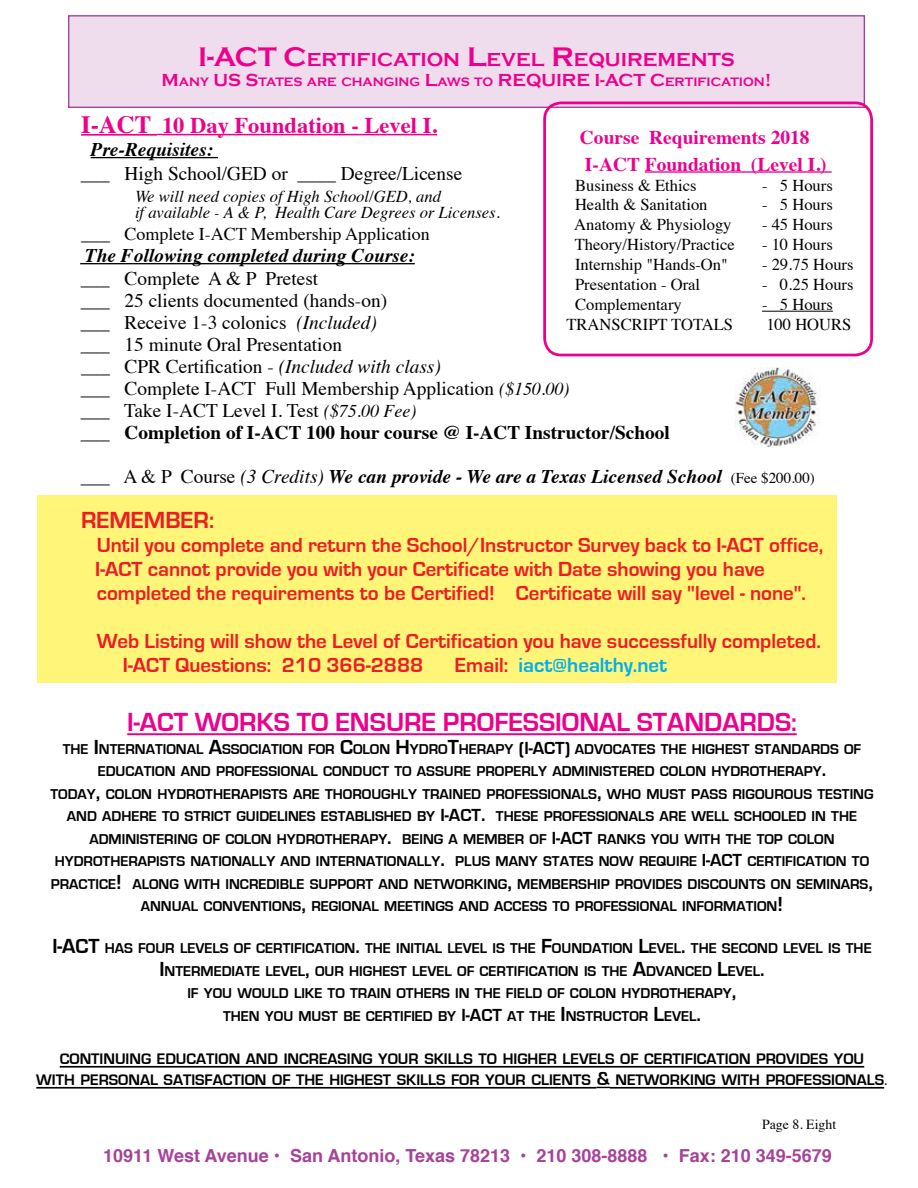
<style>
.page{position:relative;width:918px;height:1188px;background:#fff}
.page>*{position:absolute;margin:0;border:0;box-sizing:border-box;transform-origin:0 0}
.t1{font:700 27px "Eurostile";color:#ec008c}
.t2{font:700 24px "Eurostile";color:#ed1c24}
.t3{font:700 22.5px "Times";color:#ec008c}
.t4{font:700 21px/24px "Eurostile";color:#ed1c24}
.t5{font:700 21px "Eurostile";color:#00aeef}
.t6{font:700 19.5px/27px "Times";color:#ec008c}
.t7{font:19.35px/22px "Times";color:#000}
.t8{font:italic 700 19.35px "Times";color:#000}
.t9{font:700 19.35px "Copperplate Gothic";color:#ec008c}
.t10{font:700 18px "Helvetica";color:#a54399}
.t11{font:18px "Times";color:#000}
.t12{font:16.65px "Times";color:#000}
.t13{font:italic 16.65px/16.5px "Times";color:#000}
.t14{font:700 15.75px/21px "Eurostile";color:#000}
.t15{font:700 14.7px/22.5px "Eurostile";color:#000;text-align:center}
.t16{font:13.8px "Times";color:#000}
.t17{font:700 12.6px "Copperplate Gothic";color:#ec008c}
.s1{font-size:27.6px}
.s2{font-size:18px}
.s3{font-size:24.9px}
.s4{font-size:19.35px}
.s5{font-style:italic}
.s6{font-style:italic;font-size:18px}
.s7{font-weight:700}
.s8{font-weight:400;font-style:normal}
.s9{font-weight:400}
.s10{font-weight:400;font-style:normal;font-size:15px}
.s11{color:#ed1c24}
.s12{font-size:21px}
.s13{font-size:19.5px}
.s14{font-weight:400;font-size:18px}
</style>
<div class="page">
<div style="left:38px;top:495px;width:799px;height:188px;background:#fff579"></div>
<hr style="left:81px;top:134px;width:76px;height:2px;background:#ec008c">
<hr style="left:162px;top:134px;width:275px;height:1px;background:#ec008c">
<hr style="left:91px;top:157px;width:127px;height:1px;background:#000">
<hr style="left:80px;top:263px;width:335px;height:1px;background:#000">
<div style="left:69px;top:16px;width:795px;height:91px;background:#efdded"></div>
<div style="left:68px;top:15px;width:797px;height:93px;border:1px solid #a54399"></div>
<hr style="left:645px;top:171px;width:187px;height:2px;background:#ec008c">
<hr style="left:762px;top:311px;width:71px;height:1px;background:#000">
<div style="left:543px;top:102px;width:330px;height:254px;border:3px solid #ec008c;border-radius:17px"></div>
<img style="left:735px;top:367px;width:85px;height:80px">
<hr style="left:127px;top:733px;width:670px;height:2px;background:#ec008c">
<hr style="left:60px;top:1066px;width:804px;height:2px;background:#000">
<hr style="left:36px;top:1087px;width:560px;height:2px;background:#000">
<svg style="left:596px;top:1087px;width:14px;height:1px"></svg>
<hr style="left:610px;top:1087px;width:274px;height:2px;background:#000">
<h3 class="t9" style="left:198px;top:48px;width:538px"><span class="s1">I-ACT C</span>ERTIFICATION <span class="s1">L</span>EVEL <span class="s1">R</span>EQUIREMENTS</h3>
<p class="t17" style="left:162px;top:75px;width:351px"><span class="s2">M</span>ANY <span class="s2">US S</span>TATES ARE CHANGING <span class="s2">L</span>AWS TO <span class="s2">REQUIRE</span></p>
<p class="t17" style="left:595px;top:75px;width:178px"><span class="s2">I-ACT C</span>ERTIFICATION<span class="s2">!</span></p>
<h3 class="t3" style="left:81px;top:104px;width:358px"><span class="s3">I-ACT</span> 10 Day Foundation - Level I.</h3>
<h3 class="t8" style="left:91px;top:132px;width:124px">Pre-Requisites:</h3>
<h3 class="t7" style="left:81px;top:160px;width:383px">___ High School/GED or ____ Degree/License</h3>
<p class="t13" style="left:135px;top:187px;width:366px">We will need copies of High School/GED, and<br>if available - A &amp; P, Health Care Degrees or Licenses.</p>
<p class="t11" style="left:81px;top:217px;width:350px"><span class="s4">___</span> Complete I-ACT Membership Application</p>
<h3 class="t8" style="left:85px;top:238px;width:331px">The Following completed during Course:</h3>
<p class="t7" style="left:81px;top:265px;width:591px">___ Complete A &amp; P Pretest<br>___ 25 clients documented (hands-on)<br>___ Receive 1-3 colonics <span class="s5">(Included)<br></span>___ 15 minute Oral Presentation<br>___ CPR Certification - <span class="s5">(Included with class)<br></span>___ Complete I-ACT Full Membership Application <span class="s6">($150.00)<br></span>___ Take I-ACT Level I. Test <span class="s6">($75.00 Fee)<br></span>___ <span class="s7">Completion of I-ACT 100 hour course @ I-ACT Instructor/School</span></p>
<h3 class="t8" style="left:81px;top:459px;width:735px"><span class="s8">___ A &amp; P Course</span> <span class="s9">(3 Credits)</span> We can provide - We are a Texas Licensed School <span class="s10">(Fee $200.00)</span></h3>
<h2 class="t2" style="left:81px;top:507px;width:135px">REMEMBER:</h2>
<p class="t4" style="left:95px;top:533px;width:730px">Until you complete and return the School/Instructor Survey back to I-ACT office,<br>I-ACT cannot provide you with your Certificate with Date showing you have completed the requirements to be Certified! Certificate will say "level - none".</p>
<h3 class="t4" style="left:123px;top:629px;width:699px;text-indent:-26px">Web Listing will show the Level of Certification you have successfully completed.<br>I-ACT Questions: 210 366-2888</h3>
<h3 class="t6" style="left:580px;top:122px;width:248px">Course Requirements 2018<br>I-ACT Foundation (Level I.)</h3>
<p class="t12" style="left:575px;top:169px;width:123px">Business &amp; Ethics</p>
<p class="t12" style="left:762px;top:169px;width:72px">- 5 Hours</p>
<p class="t12" style="left:575px;top:189px;width:134px">Health &amp; Sanitation</p>
<p class="t12" style="left:762px;top:189px;width:72px">- 5 Hours</p>
<p class="t12" style="left:574px;top:209px;width:159px">Anatomy &amp; Physiology</p>
<p class="t12" style="left:762px;top:209px;width:72px">- 45 Hours</p>
<p class="t12" style="left:575px;top:229px;width:162px">Theory/History/Practice</p>
<p class="t12" style="left:762px;top:229px;width:72px">- 10 Hours</p>
<p class="t12" style="left:575px;top:249px;width:155px">Internship "Hands-On"</p>
<p class="t12" style="left:762px;top:249px;width:93px">- 29.75 Hours</p>
<p class="t12" style="left:575px;top:269px;width:127px">Presentation - Oral</p>
<p class="t12" style="left:762px;top:269px;width:93px">- 0.25 Hours</p>
<p class="t12" style="left:575px;top:289px;width:108px">Complementary</p>
<p class="t12" style="left:762px;top:289px;width:72px">- 5 Hours</p>
<p class="t12" style="left:566px;top:309px;width:168px">TRANSCRIPT TOTALS</p>
<p class="t12" style="left:766px;top:309px;width:87px">100 HOURS</p>
<h3 class="t5" style="left:455px;top:653px;width:214px"><span class="s11">Email:</span> iact@healthy.net</h3>
<h1 class="t1" style="left:127px;top:708px;width:113px">I-ACT WORKS</h1>
<h1 class="t1" style="left:297px;top:708px;width:72px">TO ENSUR</h1>
<h1 class="t1" style="left:422px;top:708px;width:160px">E PROFESSIONA</h1>
<h1 class="t1" style="left:616px;top:708px;width:70px">L STANDARDS</h1>
<h1 class="t1" style="left:791px;top:708px;width:7px">:</h1>
<p class="t15" style="left:63px;top:738px;width:800px">THE <span class="s12">I</span>NTERNATIONAL <span class="s12">A</span>SSOCIATION FOR <span class="s12">C</span>OLON <span class="s12">H</span>YDRO<span class="s12">T</span>HERAPY <span class="s2">(I-ACT)</span> ADVOCATES THE HIGHEST STANDARDS OF</p>
<p class="t15" style="left:98px;top:761px;width:730px">EDUCATION AND PROFESSIONAL CONDUCT TO ASSURE PROPERLY ADMINISTERED COLON HYDROTHERAPY<span class="s12">.</span></p>
<p class="t15" style="left:50px;top:783px;width:825px">TODAY<span class="s12">,</span> COLON HYDROTHERAPISTS ARE THOROUGHLY TRAINED PROFESSIONALS<span class="s12">,</span> WHO MUST PASS RIGOUROUS TESTI NG</p>
<p class="t15" style="left:67px;top:806px;width:635px">AND ADHERE TO STRICT GUIDELI NES ESTABLISHED BY <span class="s2">I-ACT</span><span class="s12">.</span> THESE PROFESSIONALS ARE WELL</p>
<p class="t15" style="left:734px;top:806px;width:123px">SCHOOLED IN THE</p>
<p class="t15" style="left:89px;top:828px;width:747px">ADMINISTERING OF COLON HYDROTHERAPY<span class="s12">.</span> BEI NG A MEMBER OF <span class="s2">I-ACT</span> RANKS YOU WITH THE TOP COLON</p>
<p class="t15" style="left:55px;top:851px;width:816px">HYDROTHERAPISTS NATIONALLY AND INTERNATIONALLY<span class="s12">.</span> PLUS MANY STATES NOW REQUIRE <span class="s2">I-ACT</span> CERTI FICATION TO</p>
<p class="t15" style="left:51px;top:873px;width:234px">PRACTICE<span class="s12">!</span> ALONG WITH INCREDIBLE</p>
<p class="t15" style="left:310px;top:873px;width:126px">SUPPORT AND NETW</p>
<p class="t15" style="left:455px;top:873px;width:420px">ORKING<span class="s12">,</span> MEMBERSHIP PROVIDES DISCOUNTS ON SEMINARS<span class="s12">,</span></p>
<p class="t15" style="left:141px;top:896px;width:264px">ANNUAL CONVENTIONS<span class="s12">,</span> REGIONAL MEETI</p>
<p class="t15" style="left:425px;top:896px;width:360px">NGS AND ACCESS TO PROFESSIONAL INFORMATION<span class="s12">!</span></p>
<p class="t15" style="left:52px;top:938px;width:820px"><span class="s12">I-ACT</span> HAS FOUR LEVELS OF CERTI FICATION<span class="s12">.</span> THE INITIAL LEVEL IS THE <span class="s12">F</span>OUNDATION <span class="s12">L</span>EVEL<span class="s12">.</span> THE SECOND LEVEL IS THE <span class="s12">I</span>NTERMEDIATE LEVEL<span class="s12">,</span> OUR HIGHEST LEVEL OF CERTI FICATION IS THE <span class="s12">A</span>DVANCED <span class="s12">L</span>EVEL<span class="s12">.<br></span>IF YOU WOULD LI KE TO TRAIN OTHERS IN THE FIELD OF COLON HYDROTHERAPY<span class="s12">,<br></span>THEN YOU MUST BE CERTI FIED BY <span class="s2">I-ACT</span> AT THE <span class="s12">I</span>NSTRUCTOR <span class="s12">L</span>EVEL<span class="s12">.</span></p>
<p class="t14" style="left:36px;top:1049px;width:829px;text-indent:23px">CONTINUING EDUCATION AND INCREASING YOUR SKILLS TO HIGHER LEVELS OF CERTI FICATION PROVIDES YOU<br>WITH PERSONAL SATISFACTION OF THE HIGHEST SKILLS FOR YOUR CLIENTS <span class="s13">&amp;</span> NETW</p>
<p class="t14" style="left:660px;top:1070px;width:230px">ORKING WITH PROFESSIONALS<span class="s14">.</span></p>
<p class="t16" style="left:762px;top:1112px;width:76px">Page 8. Eight</p>
<p class="t10" style="left:103px;top:1141px;width:730px">10911 West Avenue • San Antonio, Texas 78213 • 210 308-8888 • Fax: 210 349-5679</p>
</div>
